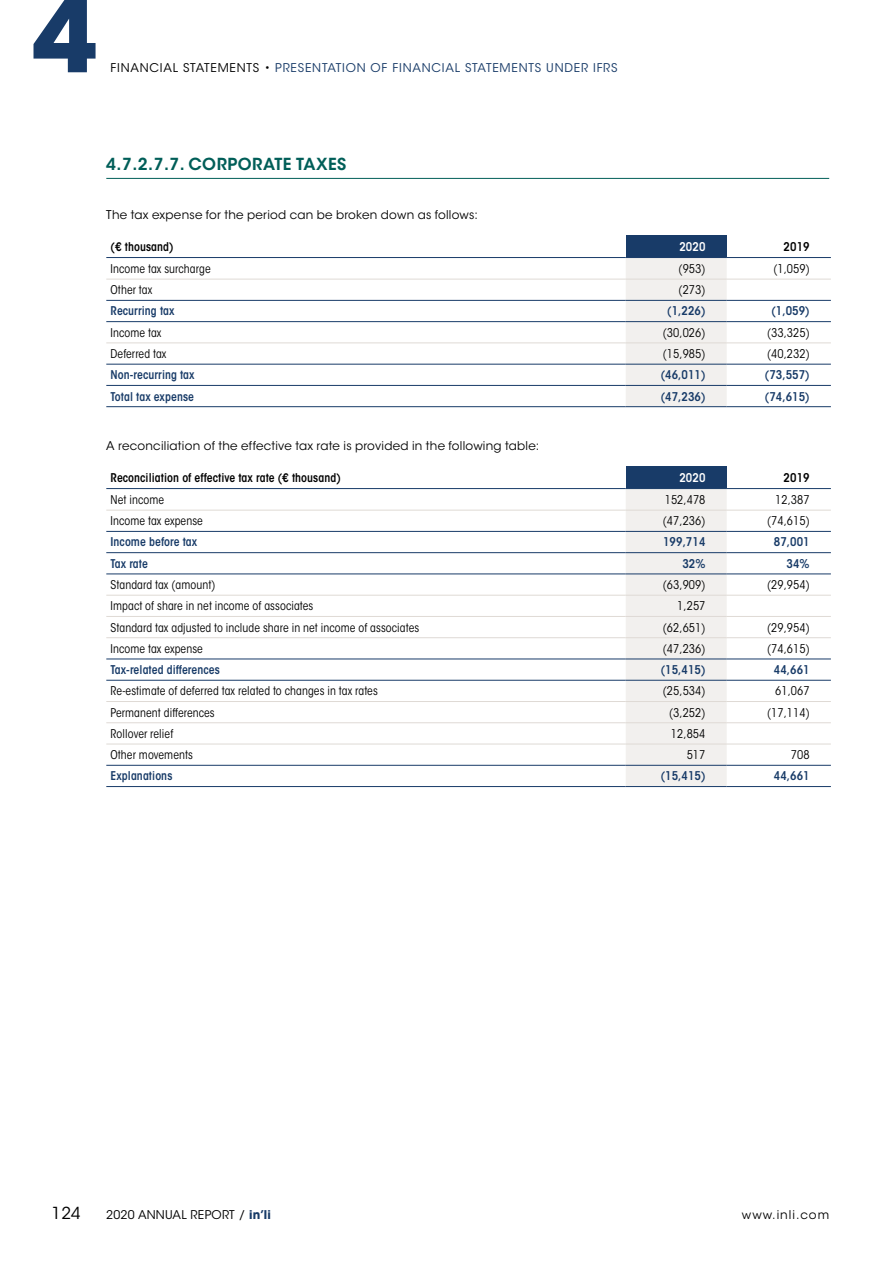
<style>
.page{position:relative;width:893px;height:1263px;background:#fff}
.page>*{position:absolute;margin:0;border:0;box-sizing:border-box;transform-origin:0 0}
.t1{font:600 16.5px "ITC Avant Garde Std";letter-spacing:.03em;color:#005e58}
.t2{font:16.5px "ITC Avant Garde Std";color:#000}
.t3{font:condensed 12px "ITC Avant Garde Std";letter-spacing:.01em;color:#000}
.t4{font:600 condensed 12px "ITC Avant Garde Std";letter-spacing:.005em;color:#183b68}
.t5{font:12px "ITC Avant Garde Std";letter-spacing:.02em;color:#000}
.t6{font:600 condensed 12px "ITC Avant Garde Std";letter-spacing:.005em;color:#000}
.t7{font:12px "ITC Avant Garde Std";letter-spacing:.065em;color:#183b68}
.t8{font:12px "ITC Avant Garde Std";letter-spacing:.08em;color:#000}
.t9{font:600 condensed 12px "ITC Avant Garde Std";letter-spacing:.005em;color:#fff}
.s1{color:#000}
.s2{font-weight:700;color:#183b68}
</style>
<div class="page">
<hr style="left:106px;top:178px;width:723px;height:1px;background:#005e58">
<div style="left:626px;top:236px;width:101px;height:22px;background:#183b68"></div>
<div style="left:626px;top:258px;width:101px;height:148px;background:#f2f0ee"></div>
<hr style="left:106px;top:279px;width:520px;height:1px;background:#dfdad5">
<hr style="left:626px;top:279px;width:101px;height:1px;background:#dfdad5">
<hr style="left:727px;top:279px;width:104px;height:1px;background:#dfdad5">
<hr style="left:106px;top:342px;width:520px;height:1px;background:#dfdad5">
<hr style="left:626px;top:342px;width:101px;height:1px;background:#dfdad5">
<hr style="left:727px;top:342px;width:104px;height:1px;background:#dfdad5">
<hr style="left:106px;top:257px;width:520px;height:1px;background:#183b68">
<hr style="left:727px;top:257px;width:104px;height:1px;background:#183b68">
<hr style="left:106px;top:406px;width:520px;height:1px;background:#183b68">
<hr style="left:626px;top:406px;width:101px;height:1px;background:#183b68">
<hr style="left:727px;top:406px;width:104px;height:1px;background:#183b68">
<hr style="left:106px;top:300px;width:520px;height:1px;background:#183b68">
<hr style="left:626px;top:300px;width:101px;height:1px;background:#183b68">
<hr style="left:727px;top:300px;width:104px;height:1px;background:#183b68">
<hr style="left:106px;top:321px;width:520px;height:1px;background:#183b68">
<hr style="left:626px;top:321px;width:101px;height:1px;background:#183b68">
<hr style="left:727px;top:321px;width:104px;height:1px;background:#183b68">
<hr style="left:106px;top:364px;width:520px;height:1px;background:#183b68">
<hr style="left:626px;top:364px;width:101px;height:1px;background:#183b68">
<hr style="left:727px;top:364px;width:104px;height:1px;background:#183b68">
<hr style="left:106px;top:385px;width:520px;height:1px;background:#183b68">
<hr style="left:626px;top:385px;width:101px;height:1px;background:#183b68">
<hr style="left:727px;top:385px;width:104px;height:1px;background:#183b68">
<div style="left:626px;top:466px;width:101px;height:23px;background:#183b68"></div>
<div style="left:626px;top:489px;width:101px;height:297px;background:#f2f0ee"></div>
<hr style="left:106px;top:510px;width:520px;height:1px;background:#dfdad5">
<hr style="left:626px;top:510px;width:101px;height:1px;background:#dfdad5">
<hr style="left:727px;top:510px;width:104px;height:1px;background:#dfdad5">
<hr style="left:106px;top:595px;width:520px;height:1px;background:#dfdad5">
<hr style="left:626px;top:595px;width:101px;height:1px;background:#dfdad5">
<hr style="left:727px;top:595px;width:104px;height:1px;background:#dfdad5">
<hr style="left:106px;top:616px;width:520px;height:1px;background:#dfdad5">
<hr style="left:626px;top:616px;width:101px;height:1px;background:#dfdad5">
<hr style="left:727px;top:616px;width:104px;height:1px;background:#dfdad5">
<hr style="left:106px;top:637px;width:520px;height:1px;background:#dfdad5">
<hr style="left:626px;top:637px;width:101px;height:1px;background:#dfdad5">
<hr style="left:727px;top:637px;width:104px;height:1px;background:#dfdad5">
<hr style="left:106px;top:701px;width:520px;height:1px;background:#dfdad5">
<hr style="left:626px;top:701px;width:101px;height:1px;background:#dfdad5">
<hr style="left:727px;top:701px;width:104px;height:1px;background:#dfdad5">
<hr style="left:106px;top:722px;width:520px;height:1px;background:#dfdad5">
<hr style="left:626px;top:722px;width:101px;height:1px;background:#dfdad5">
<hr style="left:727px;top:722px;width:104px;height:1px;background:#dfdad5">
<hr style="left:106px;top:744px;width:520px;height:1px;background:#dfdad5">
<hr style="left:626px;top:744px;width:101px;height:1px;background:#dfdad5">
<hr style="left:727px;top:744px;width:104px;height:1px;background:#dfdad5">
<hr style="left:106px;top:488px;width:520px;height:1px;background:#183b68">
<hr style="left:727px;top:488px;width:104px;height:1px;background:#183b68">
<hr style="left:106px;top:531px;width:520px;height:1px;background:#183b68">
<hr style="left:626px;top:531px;width:101px;height:1px;background:#183b68">
<hr style="left:727px;top:531px;width:104px;height:1px;background:#183b68">
<hr style="left:106px;top:659px;width:520px;height:1px;background:#183b68">
<hr style="left:626px;top:659px;width:101px;height:1px;background:#183b68">
<hr style="left:727px;top:659px;width:104px;height:1px;background:#183b68">
<hr style="left:106px;top:680px;width:520px;height:1px;background:#183b68">
<hr style="left:626px;top:680px;width:101px;height:1px;background:#183b68">
<hr style="left:727px;top:680px;width:104px;height:1px;background:#183b68">
<hr style="left:106px;top:765px;width:520px;height:1px;background:#183b68">
<hr style="left:626px;top:765px;width:101px;height:1px;background:#183b68">
<hr style="left:727px;top:765px;width:104px;height:1px;background:#183b68">
<hr style="left:106px;top:786px;width:520px;height:1px;background:#183b68">
<hr style="left:626px;top:786px;width:101px;height:1px;background:#183b68">
<hr style="left:727px;top:786px;width:104px;height:1px;background:#183b68">
<hr style="left:106px;top:552px;width:520px;height:1px;background:#183b68">
<hr style="left:626px;top:552px;width:101px;height:1px;background:#183b68">
<hr style="left:727px;top:552px;width:104px;height:1px;background:#183b68">
<hr style="left:106px;top:573px;width:520px;height:1px;background:#183b68">
<hr style="left:626px;top:573px;width:101px;height:1px;background:#183b68">
<hr style="left:727px;top:573px;width:104px;height:1px;background:#183b68">
<svg style="left:34px;top:0;width:62px;height:72px"></svg>
<p class="t7" style="left:111px;top:61px;width:508px"><span class="s1">FINANCIAL STATEMENTS •</span> PRESENTATION OF FINANCIAL STATEMENTS UNDER IFRS</p>
<h1 class="t1" style="left:106px;top:153px;width:242px">4.7.2.7.7. CORPORATE TAXES</h1>
<p class="t5" style="left:106px;top:207px;width:373px">The tax expense for the period can be broken down as follows:</p>
<p class="t6" style="left:111px;top:239px;width:64px">(€ thousand)</p>
<p class="t9" style="left:679px;top:239px;width:28px">2020</p>
<p class="t6" style="left:784px;top:239px;width:28px">2019</p>
<p class="t3" style="left:111px;top:261px;width:102px">Income tax surcharge</p>
<p class="t3" style="left:679px;top:261px;width:28px">(953)</p>
<p class="t3" style="left:773px;top:261px;width:38px">(1,059)</p>
<p class="t3" style="left:111px;top:283px;width:43px">Other tax</p>
<p class="t3" style="left:679px;top:283px;width:28px">(273)</p>
<p class="t4" style="left:111px;top:304px;width:65px">Recurring tax</p>
<p class="t4" style="left:667px;top:304px;width:40px">(1,226)</p>
<p class="t4" style="left:771px;top:304px;width:40px">(1,059)</p>
<p class="t3" style="left:111px;top:325px;width:52px">Income tax</p>
<p class="t3" style="left:663px;top:325px;width:44px">(30,026)</p>
<p class="t3" style="left:767px;top:325px;width:44px">(33,325)</p>
<p class="t3" style="left:111px;top:346px;width:57px">Deferred tax</p>
<p class="t3" style="left:663px;top:346px;width:44px">(15,985)</p>
<p class="t3" style="left:767px;top:346px;width:44px">(40,232)</p>
<p class="t4" style="left:111px;top:367px;width:86px">Non-recurring tax</p>
<p class="t4" style="left:661px;top:367px;width:46px">(46,011)</p>
<p class="t4" style="left:765px;top:367px;width:46px">(73,557)</p>
<p class="t4" style="left:111px;top:389px;width:85px">Total tax expense</p>
<p class="t4" style="left:661px;top:389px;width:46px">(47,236)</p>
<p class="t4" style="left:765px;top:389px;width:46px">(74,615)</p>
<p class="t5" style="left:106px;top:438px;width:434px">A reconciliation of the effective tax rate is provided in the following table:</p>
<p class="t6" style="left:111px;top:470px;width:232px">Reconciliation of effective tax rate (€ thousand)</p>
<p class="t9" style="left:679px;top:470px;width:28px">2020</p>
<p class="t6" style="left:784px;top:470px;width:28px">2019</p>
<p class="t3" style="left:111px;top:492px;width:55px">Net income</p>
<p class="t3" style="left:665px;top:492px;width:42px">152,478</p>
<p class="t3" style="left:775px;top:492px;width:36px">12,387</p>
<p class="t3" style="left:111px;top:514px;width:94px">Income tax expense</p>
<p class="t3" style="left:663px;top:514px;width:44px">(47,236)</p>
<p class="t3" style="left:767px;top:514px;width:44px">(74,615)</p>
<p class="t4" style="left:111px;top:535px;width:88px">Income before tax</p>
<p class="t4" style="left:663px;top:535px;width:44px">199,714</p>
<p class="t4" style="left:774px;top:535px;width:37px">87,001</p>
<p class="t4" style="left:111px;top:556px;width:39px">Tax rate</p>
<p class="t4" style="left:682px;top:556px;width:25px">32%</p>
<p class="t4" style="left:786px;top:556px;width:25px">34%</p>
<p class="t3" style="left:111px;top:577px;width:106px">Standard tax (amount)</p>
<p class="t3" style="left:663px;top:577px;width:44px">(63,909)</p>
<p class="t3" style="left:767px;top:577px;width:44px">(29,954)</p>
<p class="t3" style="left:111px;top:599px;width:204px">Impact of share in net income of associates</p>
<p class="t3" style="left:677px;top:599px;width:30px">1,257</p>
<p class="t3" style="left:111px;top:620px;width:310px">Standard tax adjusted to include share in net income of associates</p>
<p class="t3" style="left:663px;top:620px;width:44px">(62,651)</p>
<p class="t3" style="left:767px;top:620px;width:44px">(29,954)</p>
<p class="t3" style="left:111px;top:641px;width:94px">Income tax expense</p>
<p class="t3" style="left:663px;top:641px;width:44px">(47,236)</p>
<p class="t3" style="left:767px;top:641px;width:44px">(74,615)</p>
<p class="t4" style="left:111px;top:662px;width:111px">Tax-related differences</p>
<p class="t4" style="left:661px;top:662px;width:46px">(15,415)</p>
<p class="t4" style="left:774px;top:662px;width:37px">44,661</p>
<p class="t3" style="left:111px;top:684px;width:269px">Re-estimate of deferred tax related to changes in tax rates</p>
<p class="t3" style="left:663px;top:684px;width:44px">(25,534)</p>
<p class="t3" style="left:775px;top:684px;width:36px">61,067</p>
<p class="t3" style="left:111px;top:705px;width:106px">Permanent differences</p>
<p class="t3" style="left:669px;top:705px;width:38px">(3,252)</p>
<p class="t3" style="left:767px;top:705px;width:44px">(17,114)</p>
<p class="t3" style="left:111px;top:726px;width:64px">Rollover relief</p>
<p class="t3" style="left:671px;top:726px;width:36px">12,854</p>
<p class="t3" style="left:111px;top:747px;width:84px">Other movements</p>
<p class="t3" style="left:687px;top:747px;width:20px">517</p>
<p class="t3" style="left:791px;top:747px;width:20px">708</p>
<p class="t4" style="left:111px;top:768px;width:63px">Explanations</p>
<p class="t4" style="left:661px;top:768px;width:46px">(15,415)</p>
<p class="t4" style="left:774px;top:768px;width:37px">44,661</p>
<h1 class="t2" style="left:52px;top:1203px;width:31px">124</h1>
<p class="t5" style="left:106px;top:1207px;width:166px">2020 ANNUAL REPORT / <span class="s2">in’li</span></p>
<p class="t8" style="left:742px;top:1207px;width:89px">www.inli.com</p>
</div>
